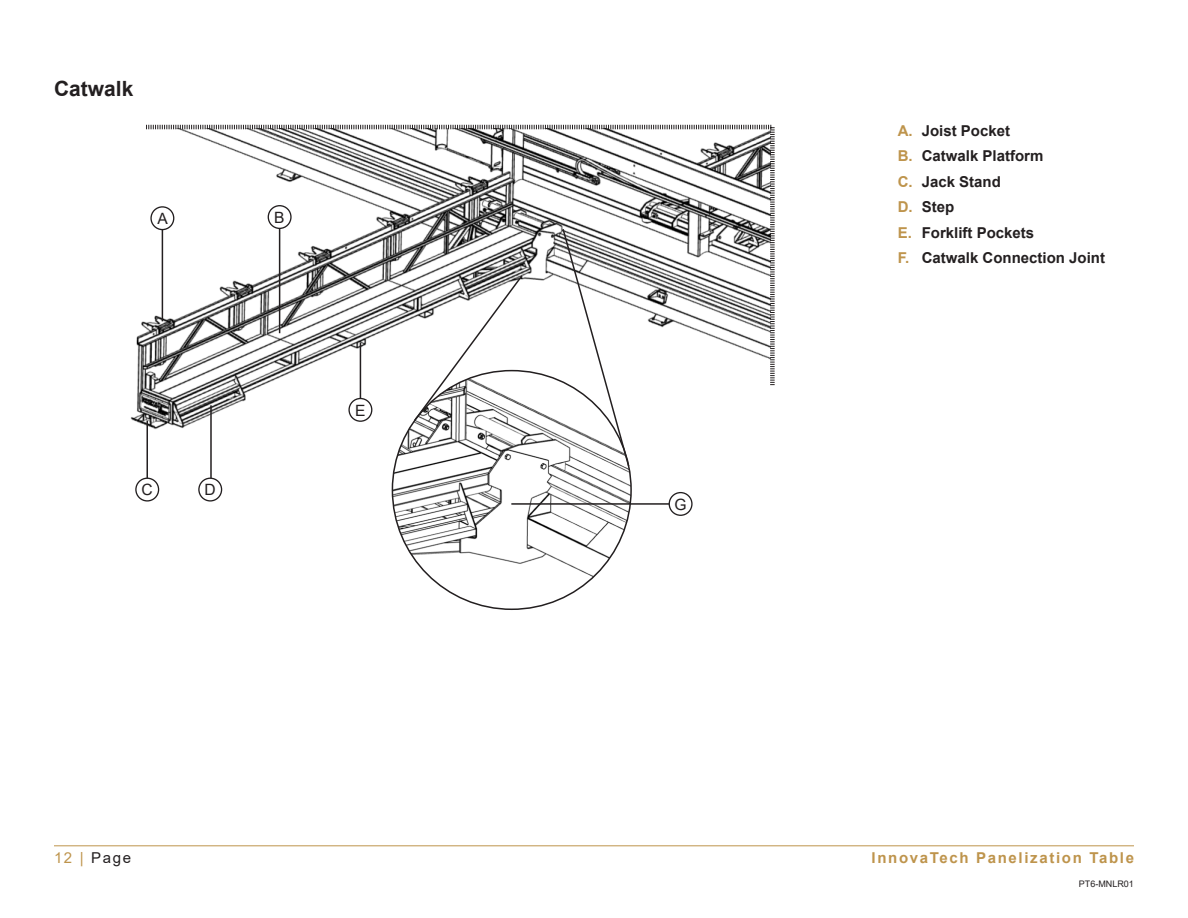
<style>
.page{position:relative;width:1188px;height:918px;background:#fff}
.page>*{position:absolute;margin:0;border:0;box-sizing:border-box;transform-origin:0 0}
.Subhead_1{font:700 21px "Arial";color:#231f20}
.Bubble_in_Nomenclatu{font:15.6px "Arial";color:#231f20}
.t1{font:700 15px "Arial";color:#231f20}
.t2{font:700 15px "Arial";letter-spacing:.11em;color:#be944c}
.t3{font:15px "Arial";letter-spacing:.11em;color:#231f20}
.t4{font:9px "Arial";color:#231f20}
.s1{color:#be944c}
</style>
<div class="page">
<hr style="left:54px;top:846px;width:1080px;height:1px;background:#be944c">
<img style="left:130px;top:321px;width:641px;height:112px">
<svg style="left:146px;top:124px;width:629px;height:261px"></svg>
<hr style="left:162px;top:218px;width:1px;height:103px;background:#231f20">
<div style="left:151px;top:207px;width:23px;height:23px;background:#fff;border-radius:50%"></div>
<div style="left:150px;top:206px;width:24px;height:24px;border:1px solid #231f20;border-radius:50%"></div>
<hr style="left:210px;top:405px;width:2px;height:81px;background:#231f20">
<hr style="left:146px;top:421px;width:2px;height:63px;background:#231f20">
<hr style="left:360px;top:343px;width:1px;height:63px;background:#231f20">
<div style="left:199px;top:478px;width:23px;height:23px;background:#fff;border-radius:50%"></div>
<div style="left:198px;top:478px;width:24px;height:24px;border:1px solid #231f20;border-radius:50%"></div>
<div style="left:136px;top:478px;width:23px;height:23px;background:#fff;border-radius:50%"></div>
<div style="left:135px;top:478px;width:24px;height:24px;border:1px solid #231f20;border-radius:50%"></div>
<div style="left:349px;top:399px;width:23px;height:22px;background:#fff;border-radius:50%"></div>
<div style="left:348px;top:398px;width:24px;height:24px;border:1px solid #231f20;border-radius:50%"></div>
<img style="left:392px;top:371px;width:239px;height:238px;border-radius:119px">
<svg style="left:561px;top:227px;width:69px;height:241px"></svg>
<svg style="left:413px;top:274px;width:111px;height:148px"></svg>
<hr style="left:511px;top:503px;width:171px;height:2px;background:#231f20">
<div style="left:669px;top:493px;width:23px;height:22px;background:#fff;border-radius:50%"></div>
<div style="left:669px;top:492px;width:24px;height:24px;border:1px solid #231f20;border-radius:50%"></div>
<hr style="left:279px;top:209px;width:1px;height:124px;background:#231f20">
<div style="left:268px;top:206px;width:23px;height:22px;background:#fff;border-radius:50%"></div>
<div style="left:268px;top:205px;width:24px;height:24px;border:1px solid #231f20;border-radius:50%"></div>
<p class="Subhead_1" style="left:54px;top:74px;width:81px">Catwalk</p>
<p class="Bubble_in_Nomenclatu" style="left:157px;top:208px;width:12px">A</p>
<p class="Bubble_in_Nomenclatu" style="left:274px;top:206px;width:12px">B</p>
<p class="Bubble_in_Nomenclatu" style="left:141px;top:479px;width:13px">C</p>
<p class="Bubble_in_Nomenclatu" style="left:204px;top:479px;width:13px">D</p>
<p class="Bubble_in_Nomenclatu" style="left:355px;top:399px;width:12px">E</p>
<p class="Bubble_in_Nomenclatu" style="left:674px;top:493px;width:14px">G</p>
<p class="t1" style="left:898px;top:120px;width:114px"><span class="s1">A.</span> Joist Pocket</p>
<p class="t1" style="left:898px;top:145px;width:147px"><span class="s1">B.</span> Catwalk Platform</p>
<p class="t1" style="left:898px;top:171px;width:105px"><span class="s1">C.</span> Jack Stand</p>
<p class="t1" style="left:898px;top:196px;width:58px"><span class="s1">D.</span> Step</p>
<p class="t1" style="left:898px;top:222px;width:138px"><span class="s1">E.</span> Forklift Pockets</p>
<p class="t1" style="left:898px;top:247px;width:209px"><span class="s1">F.</span> Catwalk Connection Joint</p>
<p class="t3" style="left:54px;top:847px;width:79px"><span class="s1">12 |</span> Page</p>
<p class="t2" style="left:872px;top:847px;width:264px">InnovaTech Panelization Table</p>
<p class="t4" style="left:1079px;top:878px;width:57px">PT6-MNLR01</p>
</div>
